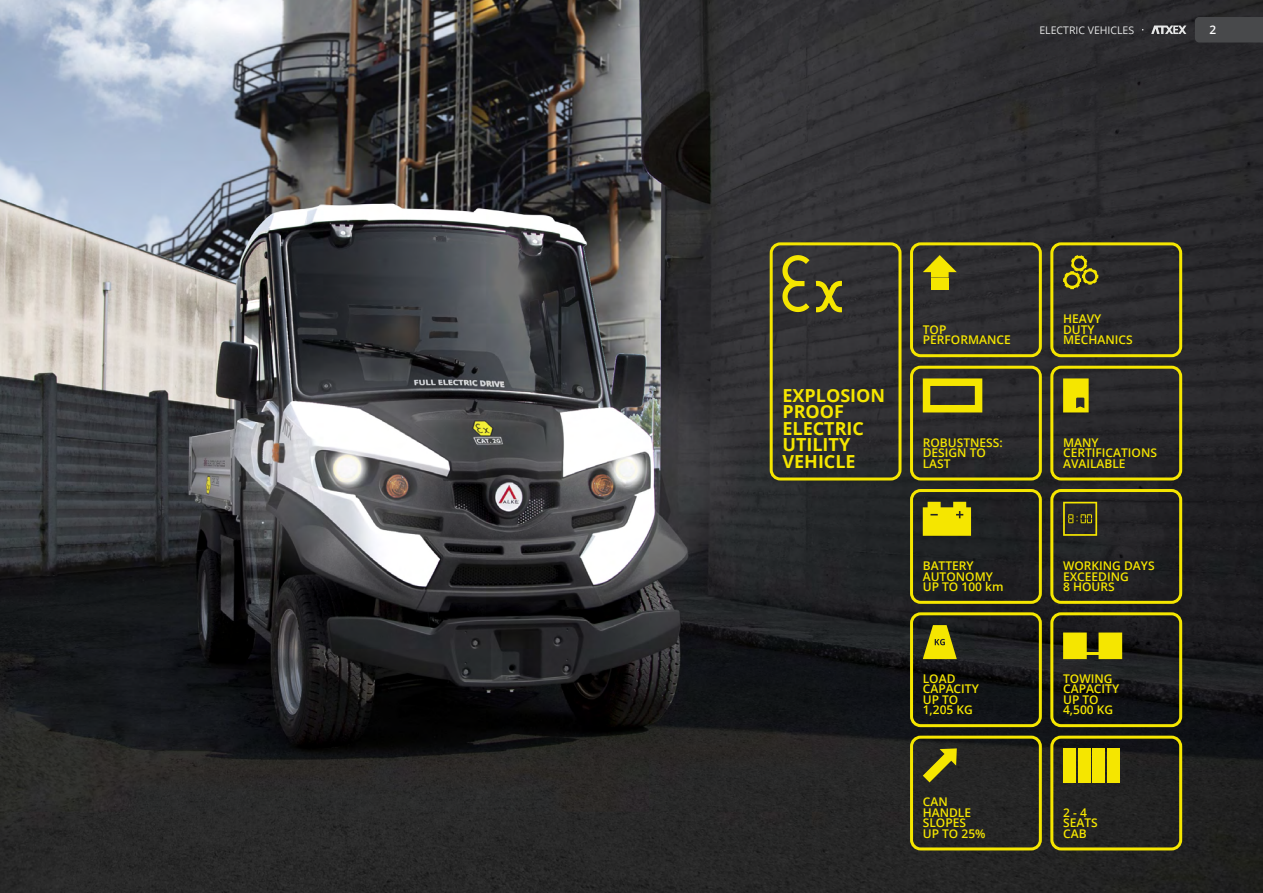
<style>
.page{position:relative;width:1263px;height:893px;background:#fff}
.page>*{position:absolute;margin:0;border:0;box-sizing:border-box;transform-origin:0 0}
.t1{font:700 18px/16.5px "Open Sans";color:#f5e600}
.t2{font:600 12px/10.5px "Open Sans";color:#f5e600}
.t3{font:600 11.85px "Open Sans";color:#fff}
.t4{font:10.5px "Open Sans";color:#e5e6e6}
</style>
<div class="page">
<img style="left:0;top:0;width:1263px;height:893px">
<div style="left:770px;top:242px;width:131px;height:238px;border:3px solid #f5e600;border-radius:9px"></div>
<svg style="left:782px;top:254px;width:61px;height:59px;background:#646027"></svg>
<div style="left:910px;top:612px;width:132px;height:115px;border:3px solid #f5e600;border-radius:9px"></div>
<svg style="left:923px;top:625px;width:34px;height:34px"></svg>
<div style="left:910px;top:242px;width:132px;height:115px;border:3px solid #f5e600;border-radius:9px"></div>
<svg style="left:923px;top:255px;width:34px;height:23px"></svg>
<div style="left:931px;top:278px;width:18px;height:5px;background:#f5e600"></div>
<div style="left:931px;top:284px;width:18px;height:5px;background:#f5e600"></div>
<div style="left:1050px;top:612px;width:132px;height:115px;border:3px solid #f5e600;border-radius:9px"></div>
<svg style="left:1063px;top:632px;width:59px;height:27px;background:#c8bc04"></svg>
<div style="left:910px;top:736px;width:132px;height:114px;border:3px solid #f5e600;border-radius:9px"></div>
<svg style="left:923px;top:748px;width:34px;height:34px"></svg>
<div style="left:1050px;top:736px;width:132px;height:114px;border:3px solid #f5e600;border-radius:9px"></div>
<div style="left:1063px;top:748px;width:12px;height:34px;background:#f5e600"></div>
<div style="left:1078px;top:748px;width:12px;height:34px;background:#f5e600"></div>
<div style="left:1092px;top:748px;width:13px;height:34px;background:#f5e600"></div>
<div style="left:1107px;top:748px;width:13px;height:34px;background:#f5e600"></div>
<div style="left:910px;top:489px;width:132px;height:115px;border:3px solid #f5e600;border-radius:9px"></div>
<svg style="left:923px;top:502px;width:48px;height:34px;background:#e0d303"></svg>
<div style="left:1050px;top:489px;width:132px;height:115px;border:3px solid #f5e600;border-radius:9px"></div>
<svg style="left:1063px;top:502px;width:34px;height:34px"></svg>
<div style="left:1050px;top:242px;width:132px;height:115px;border:3px solid #f5e600;border-radius:9px"></div>
<svg style="left:1063px;top:255px;width:35px;height:34px"></svg>
<div style="left:1050px;top:366px;width:132px;height:114px;border:3px solid #f5e600;border-radius:9px"></div>
<svg style="left:1063px;top:378px;width:26px;height:34px"></svg>
<div style="left:910px;top:366px;width:132px;height:114px;border:3px solid #f5e600;border-radius:9px"></div>
<div style="left:923px;top:378px;width:59px;height:34px;border:8px solid #f5e600"></div>
<svg style="left:1151px;top:26px;width:35px;height:8px"></svg>
<div style="left:1195px;top:17px;width:68px;height:26px;background:#48494b"></div>
<p class="t4" style="left:1039px;top:23px;width:96px">ELECTRIC VEHICLES</p>
<p class="t3" style="left:1209px;top:22px;width:8px">2</p>
<h1 class="t1" style="left:782px;top:386px;width:104px">EXPLOSION<br>PROOF<br>ELECTRIC<br>UTILITY<br>VEHICLE</h1>
<p class="t2" style="left:923px;top:324px;width:89px">TOP<br>PERFORMANCE</p>
<p class="t2" style="left:923px;top:437px;width:81px">ROBUSTNESS:<br>DESIGN TO<br>LAST</p>
<p class="t2" style="left:1063px;top:314px;width:71px">HEAVY<br>DUTY<br>MECHANICS</p>
<p class="t2" style="left:1063px;top:437px;width:95px">MANY<br>CERTIFICATIONS<br>AVAILABLE</p>
<p class="t2" style="left:923px;top:560px;width:82px">BATTERY<br>AUTONOMY<br>UP TO 100 km</p>
<p class="t2" style="left:1063px;top:560px;width:93px">WORKING DAYS<br>EXCEEDING<br>8 HOURS</p>
<p class="t2" style="left:923px;top:673px;width:58px">LOAD<br>CAPACITY<br>UP TO<br>1,205 KG</p>
<p class="t2" style="left:1063px;top:673px;width:58px">TOWING<br>CAPACITY<br>UP TO<br>4,500 KG</p>
<p class="t2" style="left:923px;top:796px;width:64px">CAN<br>HANDLE<br>SLOPES<br>UP TO 25%</p>
<p class="t2" style="left:1063px;top:807px;width:36px">2 - 4<br>SEATS<br>CAB</p>
</div>
